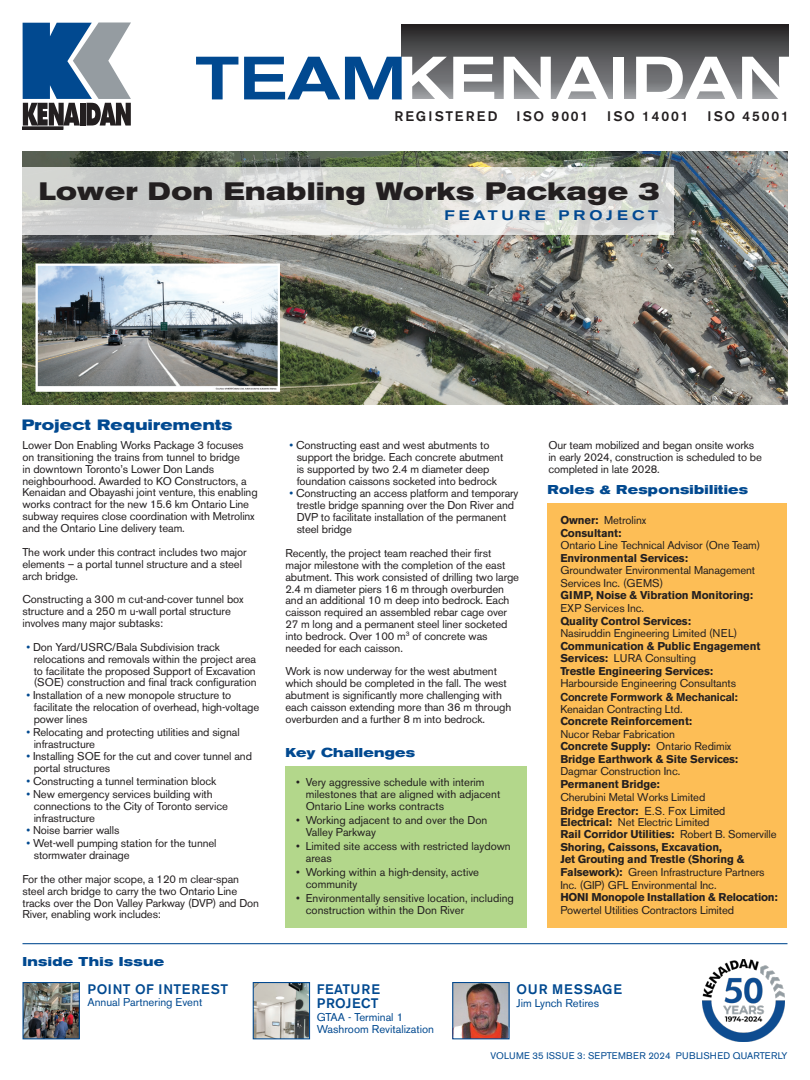
<style>
.page{position:relative;width:810px;height:1080px;background:#fff}
.page>*{position:absolute;margin:0;border:0;box-sizing:border-box;transform-origin:0 0}
.t1{font:500 expanded 60.5px "Akzidenz Grotesk BE";color:#fff}
.t2{font:500 expanded 60.5px "Akzidenz Grotesk BE";color:#014990}
.t3{font:700 expanded 25px "Akzidenz Grotesk BE";letter-spacing:.025em;color:#231f20}
.t4{font:700 expanded 14.88px "Akzidenz Grotesk BE";letter-spacing:.025em;color:#014990}
.t5{font:500 13.75px "Akzidenz Grotesk BE";letter-spacing:.04em;color:#014990}
.t6{font:500 13.75px "Akzidenz Grotesk BE";letter-spacing:.14em;color:#231f20}
.t7{font:500 expanded 13.75px "Akzidenz Grotesk BE";letter-spacing:.3em;color:#014990}
.t8{font:500 13.75px "Akzidenz Grotesk BE";letter-spacing:.06em;color:#014990}
.t9{font:500 13.75px "Akzidenz Grotesk BE";letter-spacing:.16em;color:#231f20}
.t10{font:700 expanded 12.75px "Akzidenz Grotesk BE";letter-spacing:.025em;color:#014990}
.t11{font:11.25px/11.9px "Akzidenz Grotesk BE";letter-spacing:-.01em;color:#231f20}
.t12{font:700 11.25px/12.6px "Akzidenz Grotesk BE";letter-spacing:-.01em;color:#231f20}
.t13{font:11.25px/12.5px "Akzidenz Grotesk BE";color:#014990}
.t14{font:700 11.25px/11.1px "Helvetica Now Text";letter-spacing:-.01em;color:#231f20}
.t15{font:9.62px "Akzidenz Grotesk BE";letter-spacing:.02em;color:#014990}
.s1{color:#014990}
.s2{font-weight:700}
.s3{font-family:"Akzidenz Grotesk BE";font-weight:400}
.s4{font-family:"Helvetica Now Text";font-weight:700}
.s5{font-family:"Arial"}
.s6{font-weight:400}
</style>
<div class="page">
<svg style="left:700px;top:956px;width:88px;height:88px"></svg>
<img style="left:703px;top:959px;width:82px;height:82px">
<img style="left:22px;top:151px;width:766px;height:254px">
<img style="left:39px;top:267px;width:238px;height:122px">
<div style="left:36px;top:264px;width:244px;height:128px;border:2px solid #fff"></div>
<img style="left:24px;top:984px;width:54px;height:53px">
<div style="left:22px;top:982px;width:58px;height:57px;border:1px solid #014990"></div>
<img style="left:255px;top:984px;width:53px;height:53px">
<div style="left:253px;top:982px;width:57px;height:57px;border:1px solid #014990"></div>
<img style="left:454px;top:984px;width:54px;height:53px">
<div style="left:452px;top:982px;width:58px;height:57px;border:1px solid #014990"></div>
<hr style="left:22px;top:943px;width:766px;height:1px;background:#014990">
<div style="left:285px;top:766px;width:242px;height:161px;background:#b3d78b"></div>
<svg style="left:23px;top:23px;width:108px;height:103px"></svg>
<div style="left:22px;top:127px;width:41px;height:2px;border:1px solid #231f20"></div>
<div style="left:401px;top:25px;width:387px;height:74px;background:linear-gradient(to bottom,#272627,#95979b)"></div>
<div style="left:548px;top:503px;width:239px;height:424px;background:#fdbe56"></div>
<svg style="left:22px;top:167px;width:652px;height:68px;background:#d6d8d4"></svg>
<p class="t2" style="left:195px;top:43px;width:213px">TEAM</p>
<p class="t9" style="left:394px;top:108px;width:105px">REGISTERED</p>
<p class="t6" style="left:517px;top:108px;width:73px">ISO 9001</p>
<p class="t6" style="left:607px;top:108px;width:83px">ISO 14001</p>
<p class="t6" style="left:707px;top:108px;width:83px">ISO 45001</p>
<p class="t1" style="left:397px;top:43px;width:399px">KENAIDAN</p>
<p class="t3" style="left:39px;top:176px;width:623px">Lower Don Enabling Works Package 3</p>
<p class="t7" style="left:445px;top:207px;width:215px">FEATURE PROJECT</p>
<p class="t4" style="left:22px;top:416px;width:212px">Project Requirements</p>
<p class="t11" style="left:22px;top:439px;width:237px">Lower Don Enabling Works Package 3 focuses on transitioning the trains from tunnel to bridge<br>in downtown Toronto’s Lower Don Lands neighbourhood. Awarded to KO Constructors, a Kenaidan and Obayashi joint venture, this enabling works contract for the new 15.6 km Ontario Line subway requires close coordination with Metrolinx and the Ontario Line delivery team.</p>
<p class="t11" style="left:22px;top:546px;width:226px">The work under this contract includes two major elements – a portal tunnel structure and a steel arch bridge.</p>
<p class="t11" style="left:22px;top:593px;width:223px">Constructing a 300 m cut-and-cover tunnel box structure and a 250 m u-wall portal structure involves many major subtasks:</p>
<p class="t11" style="left:34px;top:641px;width:224px;text-indent:-7px"><span class="s1">•</span> Don Yard/USRC/Bala Subdivision track relocations and removals within the project area to facilitate the proposed Support of Excavation (SOE) construction and final track configuration</p>
<p class="t11" style="left:34px;top:689px;width:227px;text-indent:-7px"><span class="s1">•</span> Installation of a new monopole structure to facilitate the relocation of overhead, high-voltage power lines</p>
<p class="t11" style="left:34px;top:726px;width:207px;text-indent:-7px"><span class="s1">•</span> Relocating and protecting utilities and signal infrastructure</p>
<p class="t11" style="left:34px;top:751px;width:220px;text-indent:-7px"><span class="s1">•</span> Installing SOE for the cut and cover tunnel and portal structures</p>
<p class="t11" style="left:27px;top:775px;width:191px"><span class="s1">•</span> Constructing a tunnel termination block</p>
<p class="t11" style="left:34px;top:788px;width:196px;text-indent:-7px"><span class="s1">•</span> New emergency services building with connections to the City of Toronto service infrastructure</p>
<p class="t11" style="left:27px;top:825px;width:94px"><span class="s1">•</span> Noise barrier walls</p>
<p class="t11" style="left:34px;top:837px;width:184px;text-indent:-7px"><span class="s1">•</span> Wet-well pumping station for the tunnel stormwater drainage</p>
<p class="t11" style="left:22px;top:873px;width:238px">For the other major scope, a 120 m clear-span steel arch bridge to carry the two Ontario Line tracks over the Don Valley Parkway (DVP) and Don River, enabling work includes:</p>
<p class="t10" style="left:22px;top:954px;width:143px">Inside This Issue</p>
<p class="t5" style="left:87px;top:980px;width:142px">POINT OF INTEREST</p>
<p class="t13" style="left:87px;top:996px;width:116px">Annual Partnering Event</p>
<p class="t11" style="left:297px;top:439px;width:208px;text-indent:-7px"><span class="s1">•</span> Constructing east and west abutments to support the bridge. Each concrete abutment is supported by two 2.4 m diameter deep foundation caissons socketed into bedrock</p>
<p class="t11" style="left:297px;top:488px;width:223px;text-indent:-7px"><span class="s1">•</span> Constructing an access platform and temporary trestle bridge spanning over the Don River and DVP to facilitate installation of the permanent steel bridge</p>
<p class="t11" style="left:285px;top:547px;width:235px">Recently, the project team reached their first major milestone with the completion of the east abutment. This work consisted of drilling two large 2.4 m diameter piers 16 m through overburden and an additional 10 m deep into bedrock. Each caisson required an assembled rebar cage over 27 m long and a permanent steel liner socketed into bedrock. Over 100 m<sup>3</sup> of concrete was needed for each caisson.</p>
<p class="t11" style="left:285px;top:666px;width:227px">Work is now underway for the west abutment which should be completed in the fall. The west abutment is significantly more challenging with each caisson extending more than 36 m through overburden and a further 8 m into bedrock.</p>
<p class="t10" style="left:285px;top:745px;width:131px">Key Challenges</p>
<p class="t11" style="left:306px;top:777px;width:196px;text-indent:-10px">• Very aggressive schedule with interim milestones that are aligned with adjacent<br>Ontario Line works contracts</p>
<p class="t11" style="left:306px;top:814px;width:183px;text-indent:-10px">• Working adjacent to and over the Don<br>Valley Parkway</p>
<p class="t11" style="left:306px;top:840px;width:207px;text-indent:-10px">• Limited site access with restricted laydown areas</p>
<p class="t11" style="left:306px;top:866px;width:175px;text-indent:-10px">• Working within a high-density, active community</p>
<p class="t11" style="left:306px;top:892px;width:210px;text-indent:-10px">• Environmentally sensitive location, including construction within the Don River</p>
<p class="t11" style="left:548px;top:439px;width:215px">Our team mobilized and began onsite works in early 2024, construction is scheduled to be completed in late 2028.</p>
<p class="t10" style="left:548px;top:482px;width:202px">Roles &amp; Responsibilities</p>
<p class="t11" style="left:560px;top:514px;width:202px;line-height:12.6px"><span class="s2">Owner:</span> Metrolinx<br><span class="s2">Consultant:<br></span>Ontario Line Technical Advisor (One Team)<br><span class="s2">Environmental Services:<br></span>Groundwater Environmental Management<br>Services Inc. (GEMS)<br><span class="s2">GIMP, Noise &amp; Vibration Monitoring:<br></span>EXP Services Inc.<br><span class="s2">Quality Control Services:<br></span>Nasiruddin Engineering Limited (NEL)<br><span class="s2">Communication &amp; Public Engagement<br>Services:</span> LURA Consulting<br><span class="s2">Trestle Engineering Services:<br></span>Harbourside Engineering Consultants</p>
<p class="t14" style="left:560px;top:692px;width:179px">Concrete Formwork &amp; Mechanical:<br><span class="s3">Kenaidan Contracting Ltd.</span></p>
<p class="t11" style="left:560px;top:715px;width:179px;line-height:12.6px"><span class="s2">Concrete Reinforcement:<br></span>Nucor Rebar Fabrication<br><span class="s2">Concrete Supply:</span> Ontario Redimix<br><span class="s2">Bridge Earthwork &amp; Site Services:<br></span>Dagmar Construction Inc.<br><span class="s2">Permanent Bridge:<br></span>Cherubini Metal Works Limited</p>
<p class="t11" style="left:560px;top:805px;width:167px;line-height:11.1px"><span class="s4">Bridge Erector</span><span class="s2">:</span> <span class="s5">E.S. Fox Limited<br></span><span class="s2">Electrical:</span> Net Electric Limited</p>
<p class="t12" style="left:560px;top:828px;width:219px">Rail Corridor Utilities: <span class="s6">Robert B. Somerville </span>Shoring, Caissons, Excavation,<br>Jet Grouting and Trestle (Shoring &amp; Falsework): <span class="s6">Green Infrastructure Partners Inc. (GIP) GFL Environmental Inc.<br></span>HONI Monopole Installation &amp; Relocation:<br><span class="s6">Powertel Utilities Contractors Limited</span></p>
<p class="t5" style="left:317px;top:981px;width:65px">FEATURE</p>
<p class="t5" style="left:317px;top:995px;width:63px">PROJECT</p>
<p class="t13" style="left:317px;top:1010px;width:119px">GTAA - Terminal 1<br>Washroom Revitalization</p>
<p class="t8" style="left:517px;top:981px;width:107px">OUR MESSAGE</p>
<p class="t13" style="left:517px;top:996px;width:84px">Jim Lynch Retires</p>
<p class="t15" style="left:491px;top:1050px;width:298px">VOLUME 35 ISSUE 3: SEPTEMBER 2024 PUBLISHED QUARTERLY</p>
</div>
